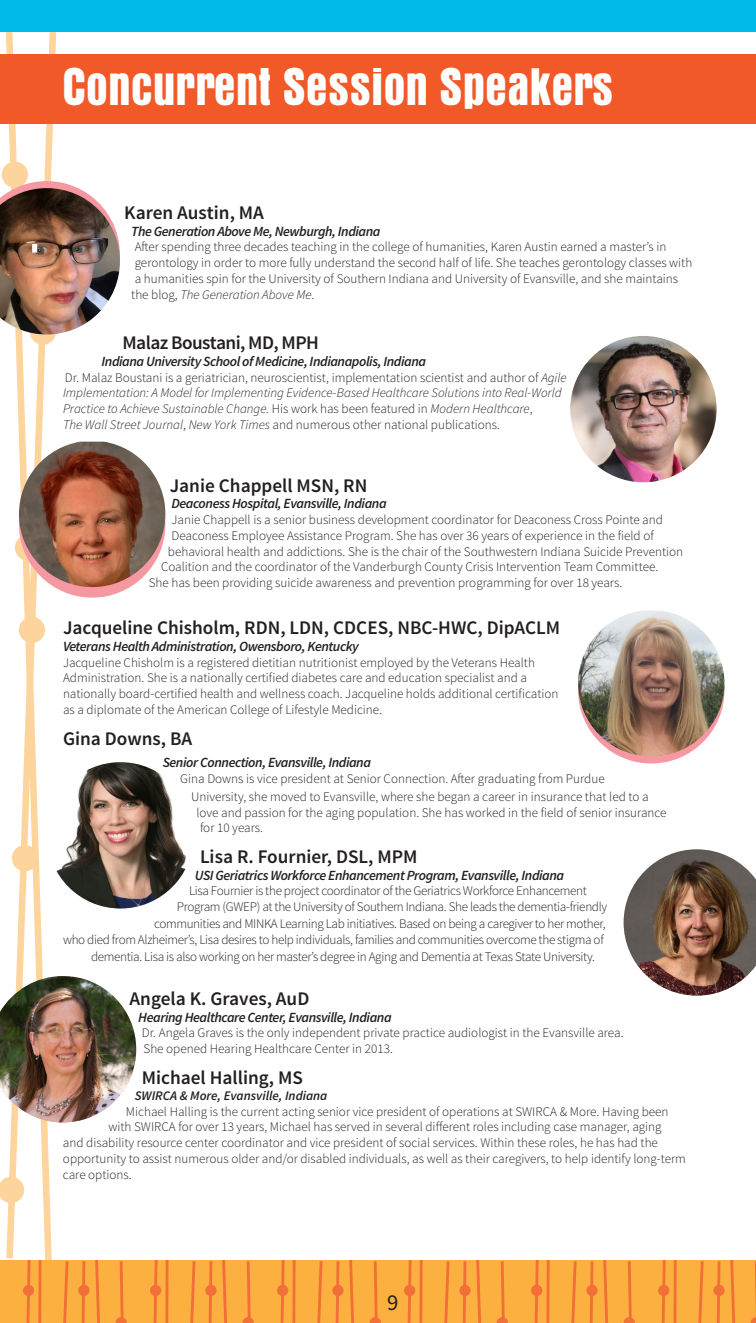
<style>
.page{position:relative;width:756px;height:1323px;background:#fff}
.page>*{position:absolute;margin:0;border:0;box-sizing:border-box;transform-origin:0 0}
.t1{font:47.25px "Cg Aura";color:#fff}
.t2{font:22.75px "Source Sans Pro";color:#231f20}
.t3{font:600 19.25px "Source Sans Pro";color:#231f20}
.t4{font:600 19.25px "Source Sans Pro";letter-spacing:-.03em;color:#231f20}
.t5{font:italic 600 14px "Source Sans Pro";letter-spacing:-.03em;color:#231f20}
.t6{font:300 13.12px/15.8px "Source Sans Pro";color:#231f20}
.t7{font:300 13.12px/15.8px "Source Sans Pro";letter-spacing:-.025em;color:#231f20}
.t8{font:italic 300 13.12px/15.6px "Source Sans Pro";color:#231f20}
.t9{font:italic 600 13.12px "Source Sans Pro";color:#231f20}
.s1{font-style:italic}
.s2{font-style:normal}
</style>
<div class="page">
<div style="left:0;top:1260px;width:756px;height:63px;background:#fbb03f"></div>
<svg style="left:23px;top:1260px;width:104px;height:63px"></svg>
<svg style="left:150px;top:1260px;width:104px;height:63px"></svg>
<svg style="left:277px;top:1260px;width:104px;height:63px"></svg>
<svg style="left:404px;top:1260px;width:104px;height:63px"></svg>
<svg style="left:531px;top:1260px;width:104px;height:63px"></svg>
<svg style="left:658px;top:1260px;width:98px;height:63px"></svg>
<svg style="left:2px;top:32px;width:52px;height:1228px"></svg>
<div style="left:0;top:0;width:756px;height:32px;background:#00bbea"></div>
<svg style="left:2px;top:181px;width:76px;height:7px"></svg>
<img style="left:0;top:188px;width:120px;height:147px">
<div style="left:19px;top:451px;width:146px;height:147px;background:#f598a2;border-radius:50%"></div>
<img style="left:19px;top:442px;width:146px;height:145px">
<img style="left:578px;top:611px;width:146px;height:146px">
<img style="left:0;top:976px;width:136px;height:146px">
<img style="left:47px;top:762px;width:147px;height:147px;border-radius:73px">
<img style="left:624px;top:849px;width:132px;height:147px">
<img style="left:570px;top:336px;width:147px;height:146px;border-radius:73px">
<div style="left:0;top:54px;width:756px;height:69px;background:#f15929"></div>
<h1 class="t1" style="left:63px;top:61px;width:553px">Concurrent Session Speakers</h1>
<h3 class="t3" style="left:124px;top:200px;width:141px">Karen Austin, MA</h3>
<p class="t5" style="left:131px;top:222px;width:251px">The Generation Above Me, Newburgh, Indiana</p>
<p class="t6" style="left:131px;top:239px;width:563px">After spending three decades teaching in the college of humanities, Karen Austin earned a master’s in gerontology in order to more fully understand the second half of life. She teaches gerontology classes with a humanities spin for the University of Southern Indiana and University of Evansville, and she maintains the blog, <span class="s1">The Generation Above Me</span>.</p>
<h3 class="t4" style="left:122px;top:330px;width:198px">Malaz Boustani, MD, MPH</h3>
<p class="t5" style="left:102px;top:352px;width:326px">Indiana University School of Medicine, Indianapolis, Indiana</p>
<p class="t8" style="left:63px;top:370px;width:505px"><span class="s2">Dr. Malaz Boustani is a geriatrician, neuroscientist, implementation scientist and author of</span> Agile Implementation: A Model for Implementing Evidence-Based Healthcare Solutions into Real-World Practice to Achieve Sustainable Change. <span class="s2">His work has been featured in</span> Modern Healthcare<span class="s2">,<br></span>The Wall Street Journal<span class="s2">,</span> New York Times <span class="s2">and numerous other national publications.</span></p>
<h3 class="t3" style="left:170px;top:473px;width:199px">Janie Chappell MSN, RN</h3>
<p class="t5" style="left:172px;top:495px;width:217px">Deaconess Hospital, Evansville, Indiana</p>
<p class="t6" style="left:172px;top:512px;width:493px">Janie Chappell is a senior business development coordinator for Deaconess Cross Pointe and</p>
<p class="t6" style="left:172px;top:528px;width:484px">Deaconess Employee Assistance Program. She has over 36 years of experience in the field of</p>
<p class="t6" style="left:168px;top:544px;width:517px">behavioral health and addictions. She is the chair of the Southwestern Indiana Suicide Prevention</p>
<p class="t6" style="left:161px;top:559px;width:499px">Coalition and the coordinator of the Vanderburgh County Crisis Intervention Team Committee.</p>
<p class="t6" style="left:149px;top:575px;width:475px">She has been providing suicide awareness and prevention programming for over 18 years.</p>
<h3 class="t3" style="left:63px;top:615px;width:499px">Jacqueline Chisholm, RDN, LDN, CDCES, NBC-HWC, DipACLM</h3>
<p class="t5" style="left:63px;top:637px;width:297px">Veterans Health Administration, Owensboro, Kentucky</p>
<p class="t6" style="left:63px;top:654px;width:497px">Jacqueline Chisholm is a registered dietitian nutritionist employed by the Veterans Health Administration. She is a nationally certified diabetes care and education specialist and a nationally board-certified health and wellness coach. Jacqueline holds additional certification as a diplomate of the American College of Lifestyle Medicine.</p>
<h3 class="t3" style="left:63px;top:726px;width:131px">Gina Downs, BA</h3>
<p class="t5" style="left:163px;top:753px;width:210px">Senior Connection, Evansville, Indiana</p>
<p class="t6" style="left:191px;top:769px;width:459px;line-height:18.2px;text-indent:-11px">Gina Downs is vice president at Senior Connection. After graduating from Purdue<br>University, she moved to Evansville, where she began a career in insurance that led to a</p>
<p class="t6" style="left:196px;top:804px;width:472px">love and passion for the aging population. She has worked in the field of senior insurance for 10 years.</p>
<h3 class="t3" style="left:200px;top:845px;width:219px">Lisa R. Fournier, DSL, MPM</h3>
<p class="t5" style="left:195px;top:867px;width:371px">USI Geriatrics Workforce Enhancement Program, Evansville, Indiana</p>
<p class="t7" style="left:177px;top:883px;width:432px;text-indent:12px">Lisa Fournier is the project coordinator of the Geriatrics Workforce Enhancement<br>Program (GWEP) at the University of Southern Indiana. She leads the dementia-friendly</p>
<p class="t7" style="left:63px;top:916px;width:544px;text-align:right">communities and MINKA Learning Lab initiatives. Based on being a caregiver to her mother,<br>who died from Alzheimer’s, Lisa desires to help individuals, families and communities overcome the stigma of</p>
<p class="t7" style="left:91px;top:949px;width:506px">dementia. Lisa is also working on her master’s degree in Aging and Dementia at Texas State University.</p>
<h3 class="t3" style="left:130px;top:986px;width:181px">Angela K. Graves, AuD</h3>
<p class="t5" style="left:138px;top:1008px;width:255px">Hearing Healthcare Center, Evansville, Indiana</p>
<p class="t6" style="left:142px;top:1025px;width:483px">Dr. Angela Graves is the only independent private practice audiologist in the Evansville area.<br>She opened Hearing Healthcare Center in 2013.</p>
<h3 class="t3" style="left:142px;top:1066px;width:163px">Michael Halling, MS</h3>
<p class="t9" style="left:135px;top:1087px;width:194px">SWIRCA &amp; More, Evansville, Indiana</p>
<p class="t6" style="left:126px;top:1103px;width:544px">Michael Halling is the current acting senior vice president of operations at SWIRCA &amp; More. Having been</p>
<p class="t6" style="left:108px;top:1119px;width:555px">with SWIRCA for over 13 years, Michael has served in several different roles including case manager, aging</p>
<p class="t6" style="left:63px;top:1135px;width:596px">and disability resource center coordinator and vice president of social services. Within these roles, he has had the</p>
<p class="t6" style="left:63px;top:1151px;width:624px">opportunity to assist numerous older and/or disabled individuals, as well as their caregivers, to help identify long-term</p>
<p class="t6" style="left:63px;top:1166px;width:70px">care options.</p>
<h2 class="t2" style="left:354px;top:1288px;width:46px">9 9</h2>
</div>
